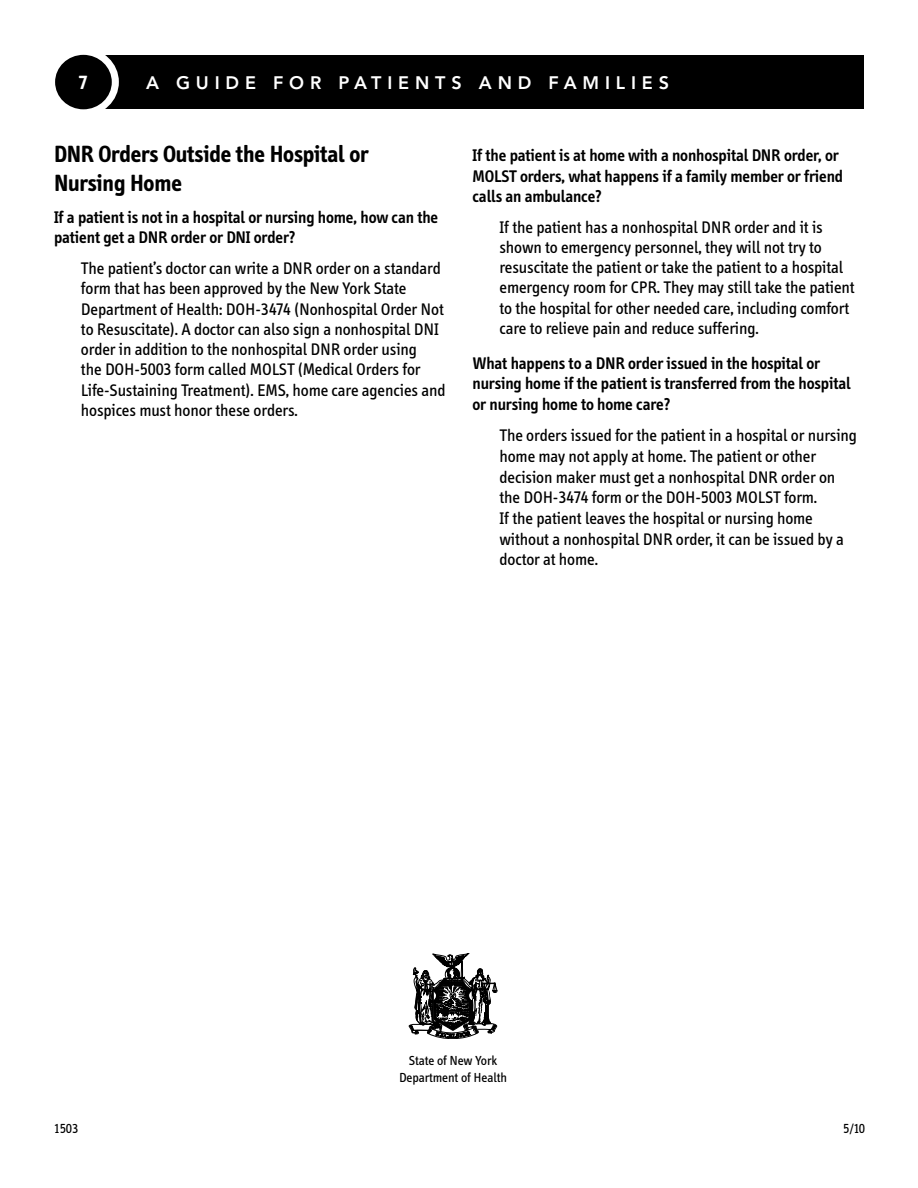
<style>
.page{position:relative;width:918px;height:1188px;background:#fff}
.page>*{position:absolute;margin:0;border:0;box-sizing:border-box;transform-origin:0 0}
.t1{font:700 24px/28.8px "Info";color:#000}
.t2{font:700 19.5px "Info";color:#fff}
.t3{font:800 18px "Avenir";letter-spacing:.325em;color:#fff}
.t4{font:17.25px/20.2px "Info";color:#000}
.t5{font:600 17.25px/20.2px "Info";color:#000}
.t6{font:13.5px/16.2px "Info";color:#000;text-align:center}
</style>
<div class="page">
<svg style="left:409px;top:953px;width:88px;height:86px"></svg>
<div style="left:101px;top:55px;width:763px;height:54px;background:#000"></div>
<div style="left:48px;top:48px;width:71px;height:68px;background:#fff;border-radius:50%"></div>
<div style="left:55px;top:55px;width:57px;height:54px;background:#000;border-radius:50%"></div>
<p class="t2" style="left:78px;top:71px;width:11px">7</p>
<p class="t3" style="left:146px;top:72px;width:525px">A GUIDE FOR PATIENTS AND FAMILIES</p>
<h1 class="t1" style="left:54px;top:140px;width:316px">DNR Orders Outside the Hospital or<br>Nursing Home</h1>
<p class="t5" style="left:54px;top:207px;width:386px">If a patient is not in a hospital or nursing home, how can the patient get a DNR order or DNI order?</p>
<p class="t4" style="left:81px;top:258px;width:366px">The patient’s doctor can write a DNR order on a standard form that has been approved by the New York State Department of Health: DOH-3474 (Nonhospital Order Not to Resuscitate). A doctor can also sign a nonhospital DNI order in addition to the nonhospital DNR order using<br>the DOH-5003 form called MOLST (Medical Orders for Life-Sustaining Treatment). EMS, home care agencies and hospices must honor these orders.</p>
<p class="t5" style="left:473px;top:146px;width:372px">If the patient is at home with a nonhospital DNR order, or<br>MOLST orders, what happens if a family member or friend calls an ambulance?</p>
<p class="t4" style="left:499px;top:217px;width:357px">If the patient has a nonhospital DNR order and it is shown to emergency personnel, they will not try to resuscitate the patient or take the patient to a hospital emergency room for CPR. They may still take the patient to the hospital for other needed care, including comfort care to relieve pain and reduce suffering.</p>
<p class="t5" style="left:473px;top:353px;width:380px;line-height:20.7px">What happens to a DNR order issued in the hospital or nursing home if the patient is transferred from the hospital or nursing home to home care?</p>
<p class="t4" style="left:499px;top:425px;width:359px;line-height:20.7px">The orders issued for the patient in a hospital or nursing home may not apply at home. The patient or other decision maker must get a nonhospital DNR order on the DOH-3474 form or the DOH-5003 MOLST form.<br>If the patient leaves the hospital or nursing home without a nonhospital DNR order, it can be issued by a doctor at home.</p>
<p class="t6" style="left:399px;top:1053px;width:109px">State of New York<br>Department of Health</p>
<p class="t6" style="left:54px;top:1121px;width:26px">1503</p>
<p class="t6" style="left:843px;top:1121px;width:24px">5/10</p>
</div>
